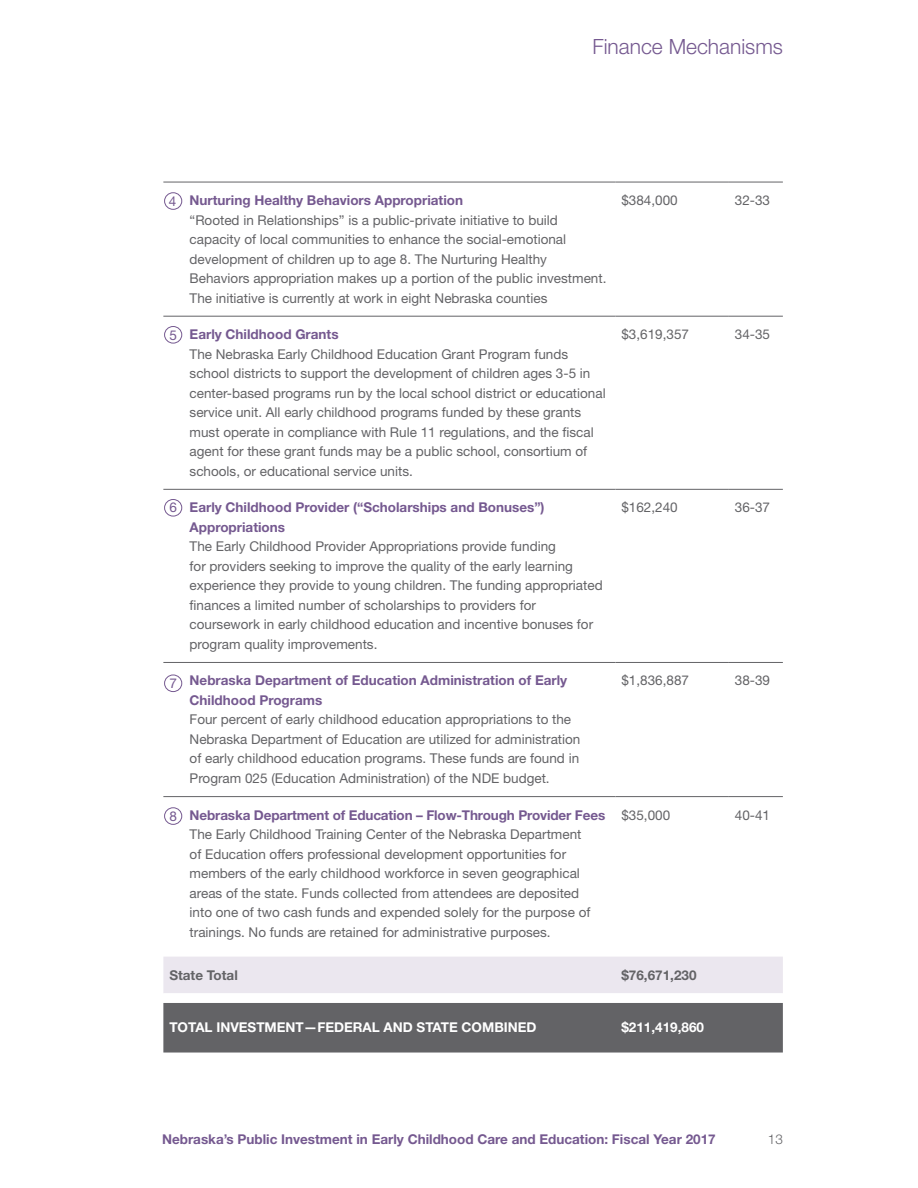
<style>
.page{position:relative;width:918px;height:1188px;background:#fff}
.page>*{position:absolute;margin:0;border:0;box-sizing:border-box;transform-origin:0 0}
.t1{font:300 21px "Helvetica Neue LT Std";color:#755990}
.t2{font:13.5px/19.5px "Helvetica Neue LT Std";color:#636366}
.t3{font:700 13.5px/19.5px "Helvetica Neue LT Std";color:#755990}
.t4{font:700 13.5px "Helvetica Neue LT Std";color:#fff}
.t5{font:700 13.5px "Helvetica Neue LT Std";color:#636366}
.t6{font:13.5px "Helvetica Neue LT Std";color:#755990}
.t7{font:300 13.5px "Helvetica Neue LT Std";color:#636366}
</style>
<div class="page">
<svg style="left:163px;top:957px;width:620px;height:96px;background:#a7a5aa"></svg>
<hr style="left:163px;top:489px;width:452px;height:1px;background:#636366">
<hr style="left:615px;top:489px;width:114px;height:1px;background:#636366">
<hr style="left:729px;top:489px;width:54px;height:1px;background:#636366">
<hr style="left:163px;top:662px;width:452px;height:1px;background:#636366">
<hr style="left:615px;top:662px;width:114px;height:1px;background:#636366">
<hr style="left:729px;top:662px;width:54px;height:1px;background:#636366">
<hr style="left:163px;top:796px;width:452px;height:1px;background:#636366">
<hr style="left:615px;top:796px;width:114px;height:1px;background:#636366">
<hr style="left:729px;top:796px;width:54px;height:1px;background:#636366">
<hr style="left:163px;top:182px;width:452px;height:1px;background:#636366">
<hr style="left:615px;top:182px;width:114px;height:1px;background:#636366">
<hr style="left:729px;top:182px;width:54px;height:1px;background:#636366">
<hr style="left:163px;top:316px;width:452px;height:1px;background:#636366">
<hr style="left:615px;top:316px;width:114px;height:1px;background:#636366">
<hr style="left:729px;top:316px;width:54px;height:1px;background:#636366">
<div style="left:164px;top:499px;width:18px;height:17px;border:1px solid #755990;border-radius:50%"></div>
<div style="left:164px;top:326px;width:18px;height:17px;border:1px solid #755990;border-radius:50%"></div>
<div style="left:164px;top:192px;width:18px;height:18px;border:1px solid #755990;border-radius:50%"></div>
<div style="left:164px;top:675px;width:18px;height:17px;border:1px solid #755990;border-radius:50%"></div>
<div style="left:164px;top:807px;width:18px;height:18px;border:1px solid #755990;border-radius:50%"></div>
<h1 class="t1" style="left:592px;top:33px;width:192px">Finance Mechanisms</h1>
<p class="t6" style="left:169px;top:193px;width:9px">4</p>
<p class="t3" style="left:190px;top:190px;width:275px">Nurturing Healthy Behaviors Appropriation</p>
<p class="t2" style="left:190px;top:210px;width:418px">“Rooted in Relationships” is a public-private initiative to build capacity of local communities to enhance the social-emotional development of children up to age 8. The Nurturing Healthy Behaviors appropriation makes up a portion of the public investment.<br>The initiative is currently at work in eight Nebraska counties</p>
<p class="t2" style="left:621px;top:190px;width:58px">$384,000</p>
<p class="t2" style="left:735px;top:190px;width:37px">32-33</p>
<p class="t6" style="left:169px;top:326px;width:9px">5</p>
<p class="t3" style="left:190px;top:324px;width:150px">Early Childhood Grants</p>
<p class="t2" style="left:190px;top:344px;width:418px">The Nebraska Early Childhood Education Grant Program funds school districts to support the development of children ages 3-5 in center-based programs run by the local school district or educational service unit. All early childhood programs funded by these grants must operate in compliance with Rule 11 regulations, and the fiscal agent for these grant funds may be a public school, consortium of schools, or educational service units.</p>
<p class="t2" style="left:621px;top:324px;width:69px">$3,619,357</p>
<p class="t2" style="left:735px;top:324px;width:37px">34-35</p>
<p class="t6" style="left:169px;top:499px;width:9px">6</p>
<p class="t3" style="left:190px;top:498px;width:356px">Early Childhood Provider (“Scholarships and Bonuses”)<br>Appropriations</p>
<p class="t2" style="left:190px;top:537px;width:415px">The Early Childhood Provider Appropriations provide funding<br>for providers seeking to improve the quality of the early learning experience they provide to young children. The funding appropriated finances a limited number of scholarships to providers for coursework in early childhood education and incentive bonuses for program quality improvements.</p>
<p class="t2" style="left:621px;top:497px;width:58px">$162,240</p>
<p class="t2" style="left:735px;top:497px;width:37px">36-37</p>
<p class="t6" style="left:169px;top:675px;width:9px">7</p>
<p class="t3" style="left:190px;top:671px;width:379px">Nebraska Department of Education Administration of Early<br>Childhood Programs</p>
<p class="t2" style="left:190px;top:710px;width:392px">Four percent of early childhood education appropriations to the Nebraska Department of Education are utilized for administration of early childhood education programs. These funds are found in Program 025 (Education Administration) of the NDE budget.</p>
<p class="t2" style="left:621px;top:671px;width:69px">$1,836,887</p>
<p class="t2" style="left:735px;top:671px;width:37px">38-39</p>
<p class="t6" style="left:169px;top:808px;width:9px">8</p>
<p class="t3" style="left:190px;top:805px;width:417px">Nebraska Department of Education – Flow-Through Provider Fees</p>
<p class="t2" style="left:190px;top:824px;width:402px">The Early Childhood Training Center of the Nebraska Department of Education offers professional development opportunities for members of the early childhood workforce in seven geographical areas of the state. Funds collected from attendees are deposited into one of two cash funds and expended solely for the purpose of trainings. No funds are retained for administrative purposes.</p>
<p class="t2" style="left:621px;top:805px;width:50px">$35,000</p>
<p class="t2" style="left:735px;top:805px;width:37px">40-41</p>
<p class="t5" style="left:169px;top:966px;width:70px">State Total</p>
<p class="t5" style="left:621px;top:966px;width:77px">$76,671,230</p>
<p class="t4" style="left:169px;top:1019px;width:369px">TOTAL INVESTMENT—FEDERAL AND STATE COMBINED</p>
<p class="t4" style="left:621px;top:1019px;width:84px">$211,419,860</p>
<p class="t3" style="left:162px;top:1129px;width:555px">Nebraska’s Public Investment in Early Childhood Care and Education: Fiscal Year 2017</p>
<p class="t7" style="left:768px;top:1131px;width:17px">13</p>
</div>
